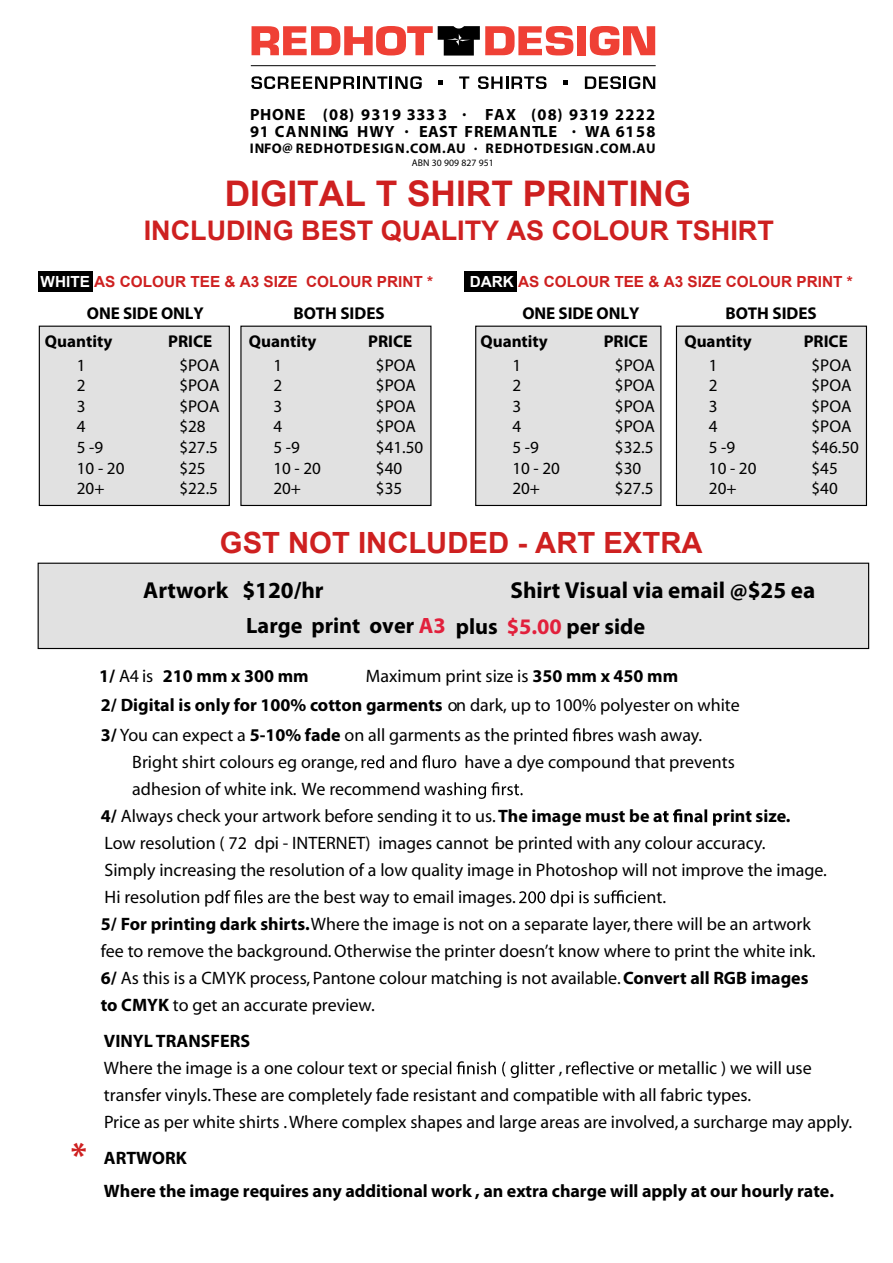
<style>
.page{position:relative;width:893px;height:1263px;background:#fff}
.page>*{position:absolute;margin:0;border:0;box-sizing:border-box;transform-origin:0 0}
.t1{font:700 35.25px "Arial";color:#ce2020}
.t2{font:700 35.25px "Myriad Pro";color:#ce2020}
.t3{font:700 29.25px "Arial";color:#ce2020}
.t4{font:700 27px "Arial";color:#ce2020}
.t5{font:700 23.1px "Myriad Pro";color:#000}
.t6{font:700 22.2px "Myriad Pro";color:#000}
.t7{font:18px/27px "Myriad";color:#000}
.t8{font:700 18px/32.8px "Myriad Pro";color:#000}
.t9{font:17.1px "Myriad";color:#000}
.t10{font:700 17.1px "Myriad Pro";color:#000}
.t11{font:700 16.35px/16.8px "Myriad";letter-spacing:.065em;color:#000}
.t12{font:700 15.3px "Arial";color:#ce2020}
.t13{font:700 13.95px "Myriad";letter-spacing:.055em;color:#000}
.t14{font:9.75px "Myriad";letter-spacing:.01em;color:#000}
.s1{color:#fff}
.s2{color:#e2203c}
.s3{font-family:"Myriad";font-weight:400}
.s4{font-family:"Myriad Pro";font-weight:700}
</style>
<div class="page">
<div style="left:38px;top:272px;width:55px;height:20px;background:#000"></div>
<div style="left:464px;top:272px;width:53px;height:20px;background:#000"></div>
<div style="left:38px;top:563px;width:831px;height:86px;background:#e1e1e1;border:1px solid #000"></div>
<div style="left:39px;top:326px;width:191px;height:180px;background:#e1e1e1;border:1px solid #000"></div>
<div style="left:241px;top:326px;width:190px;height:179px;background:#e1e1e1"></div>
<div style="left:240px;top:326px;width:191px;height:180px;border:1px solid #000"></div>
<div style="left:676px;top:326px;width:191px;height:180px;background:#e1e1e1;border:1px solid #000"></div>
<svg style="left:550px;top:728px;width:41px;height:13px"></svg>
<svg style="left:367px;top:755px;width:73px;height:13px"></svg>
<svg style="left:438px;top:782px;width:85px;height:17px"></svg>
<svg style="left:663px;top:809px;width:59px;height:17px"></svg>
<svg style="left:215px;top:890px;width:60px;height:13px"></svg>
<svg style="left:519px;top:890px;width:127px;height:17px"></svg>
<svg style="left:419px;top:1061px;width:115px;height:17px"></svg>
<svg style="left:572px;top:1061px;width:26px;height:13px"></svg>
<div style="left:475px;top:326px;width:186px;height:180px;background:#e1e1e1;border:1px solid #000"></div>
<div style="left:577px;top:26px;width:9px;height:29px;background:#ef4035"></div>
<svg style="left:590px;top:26px;width:65px;height:29px"></svg>
<svg style="left:251px;top:76px;width:171px;height:13px"></svg>
<svg style="left:439px;top:80px;width:4px;height:5px"></svg>
<svg style="left:459px;top:76px;width:10px;height:13px"></svg>
<svg style="left:478px;top:76px;width:69px;height:13px"></svg>
<svg style="left:563px;top:80px;width:5px;height:5px"></svg>
<svg style="left:585px;top:76px;width:70px;height:13px"></svg>
<hr style="left:251px;top:65px;width:405px;height:1px;background:#010101">
<svg style="left:252px;top:26px;width:322px;height:30px"></svg>
<p class="t11" style="left:250px;top:107px;width:407px">PHONE (08) 9319 3333 . FAX (08) 9319 2222<br>91 CANNING HWY . EAST FREMANTLE . WA 6158</p>
<p class="t13" style="left:250px;top:141px;width:407px">INFO@ REDHOTDESIGN.COM.AU . REDHOTDESIGN.COM.AU</p>
<p class="t14" style="left:412px;top:158px;width:84px">ABN 30 909 827 951</p>
<h1 class="t1" style="left:225px;top:170px;width:468px">DIGITAL T SHIRT PRINTING</h1>
<h3 class="t4" style="left:144px;top:213px;width:632px">INCLUDING BEST QUALITY AS COLOUR TSHIRT</h3>
<p class="t12" style="left:41px;top:271px;width:394px"><span class="s1">WHITE</span> AS COLOUR TEE &amp; A3 SIZE COLOUR PRINT *</p>
<p class="t12" style="left:470px;top:271px;width:385px"><span class="s1">DARK</span> AS COLOUR TEE &amp; A3 SIZE COLOUR PRINT *</p>
<p class="t10" style="left:87px;top:302px;width:119px">ONE SIDE ONLY</p>
<p class="t10" style="left:293px;top:302px;width:93px">BOTH SIDES</p>
<p class="t10" style="left:522px;top:302px;width:119px">ONE SIDE ONLY</p>
<p class="t10" style="left:725px;top:302px;width:93px">BOTH SIDES</p>
<p class="t10" style="left:45px;top:330px;width:69px">Quantity</p>
<p class="t10" style="left:168px;top:330px;width:46px">PRICE</p>
<p class="t10" style="left:249px;top:330px;width:69px">Quantity</p>
<p class="t10" style="left:368px;top:330px;width:46px">PRICE</p>
<p class="t10" style="left:480px;top:330px;width:69px">Quantity</p>
<p class="t10" style="left:604px;top:330px;width:46px">PRICE</p>
<p class="t10" style="left:684px;top:330px;width:69px">Quantity</p>
<p class="t10" style="left:804px;top:330px;width:46px">PRICE</p>
<p class="t9" style="left:77px;top:357px;width:10px">1</p>
<p class="t9" style="left:179px;top:357px;width:42px">$POA</p>
<p class="t9" style="left:77px;top:377px;width:10px">2</p>
<p class="t9" style="left:179px;top:377px;width:42px">$POA</p>
<p class="t9" style="left:77px;top:398px;width:10px">3</p>
<p class="t9" style="left:179px;top:398px;width:42px">$POA</p>
<p class="t9" style="left:77px;top:418px;width:10px">4</p>
<p class="t9" style="left:179px;top:418px;width:28px">$28</p>
<p class="t9" style="left:77px;top:439px;width:28px">5 -9</p>
<p class="t9" style="left:179px;top:439px;width:40px">$27.5</p>
<p class="t9" style="left:77px;top:459px;width:49px">10 - 20</p>
<p class="t9" style="left:179px;top:459px;width:28px">$25</p>
<p class="t9" style="left:77px;top:480px;width:29px">20+</p>
<p class="t9" style="left:179px;top:480px;width:40px">$22.5</p>
<p class="t9" style="left:273px;top:357px;width:10px">1</p>
<p class="t9" style="left:376px;top:357px;width:42px">$POA</p>
<p class="t9" style="left:273px;top:377px;width:10px">2</p>
<p class="t9" style="left:376px;top:377px;width:42px">$POA</p>
<p class="t9" style="left:273px;top:398px;width:10px">3</p>
<p class="t9" style="left:376px;top:398px;width:42px">$POA</p>
<p class="t9" style="left:273px;top:418px;width:10px">4</p>
<p class="t9" style="left:376px;top:418px;width:42px">$POA</p>
<p class="t9" style="left:273px;top:439px;width:28px">5 -9</p>
<p class="t9" style="left:376px;top:439px;width:49px">$41.50</p>
<p class="t9" style="left:273px;top:459px;width:49px">10 - 20</p>
<p class="t9" style="left:376px;top:459px;width:28px">$40</p>
<p class="t9" style="left:273px;top:480px;width:29px">20+</p>
<p class="t9" style="left:376px;top:480px;width:28px">$35</p>
<p class="t9" style="left:512px;top:357px;width:10px">1</p>
<p class="t9" style="left:615px;top:357px;width:42px">$POA</p>
<p class="t9" style="left:512px;top:377px;width:10px">2</p>
<p class="t9" style="left:615px;top:377px;width:42px">$POA</p>
<p class="t9" style="left:512px;top:398px;width:10px">3</p>
<p class="t9" style="left:615px;top:398px;width:42px">$POA</p>
<p class="t9" style="left:512px;top:418px;width:10px">4</p>
<p class="t9" style="left:615px;top:418px;width:42px">$POA</p>
<p class="t9" style="left:512px;top:439px;width:28px">5 -9</p>
<p class="t9" style="left:615px;top:439px;width:40px">$32.5</p>
<p class="t9" style="left:512px;top:459px;width:49px">10 - 20</p>
<p class="t9" style="left:615px;top:459px;width:28px">$30</p>
<p class="t9" style="left:512px;top:480px;width:29px">20+</p>
<p class="t9" style="left:615px;top:480px;width:40px">$27.5</p>
<p class="t9" style="left:709px;top:357px;width:10px">1</p>
<p class="t9" style="left:811px;top:357px;width:42px">$POA</p>
<p class="t9" style="left:709px;top:377px;width:10px">2</p>
<p class="t9" style="left:811px;top:377px;width:42px">$POA</p>
<p class="t9" style="left:709px;top:398px;width:10px">3</p>
<p class="t9" style="left:811px;top:398px;width:42px">$POA</p>
<p class="t9" style="left:709px;top:418px;width:10px">4</p>
<p class="t9" style="left:811px;top:418px;width:42px">$POA</p>
<p class="t9" style="left:709px;top:439px;width:28px">5 -9</p>
<p class="t9" style="left:811px;top:439px;width:49px">$46.50</p>
<p class="t9" style="left:709px;top:459px;width:49px">10 - 20</p>
<p class="t9" style="left:811px;top:459px;width:28px">$45</p>
<p class="t9" style="left:709px;top:480px;width:29px">20+</p>
<p class="t9" style="left:811px;top:480px;width:28px">$40</p>
<h2 class="t3" style="left:220px;top:523px;width:484px">GST NOT INCLUDED - ART EXTRA</h2>
<p class="t5" style="left:143px;top:575px;width:182px">Artwork $120/hr</p>
<p class="t5" style="left:511px;top:575px;width:306px">Shirt Visual via email @$25 ea</p>
<p class="t6" style="left:246px;top:611px;width:201px">Large print over <span class="s2">A3</span></p>
<p class="t6" style="left:456px;top:612px;width:191px">plus <span class="s2">$5.00</span> per side</p>
<p class="t8" style="left:99px;top:659px;width:211px">1/ <span class="s3">A4 is</span> 210 mm x 300 mm</p>
<p class="t7" style="left:366px;top:663px;width:314px">Maximum print size is <span class="s4">350 mm x 450 mm</span></p>
<p class="t8" style="left:101px;top:688px;width:641px">2/ Digital is only for 100% cotton garments <span class="s3">on dark, up to 100% polyester on white</span></p>
<p class="t7" style="left:101px;top:722px;width:450px"><span class="s4">3/</span> You can expect a <span class="s4">5-10% fade</span> on all garments as the print</p>
<p class="t7" style="left:592px;top:722px;width:112px">res wash away.</p>
<p class="t7" style="left:132px;top:749px;width:236px">Bright shirt colours eg orange,r</p>
<p class="t7" style="left:441px;top:749px;width:295px">ro have a dye compound that prevents</p>
<p class="t7" style="left:101px;top:776px;width:563px;text-indent:32px">adhesion of white ink. We recommend w<br><span class="s4">4/</span> Always check your artwork before sending it to us.<span class="s4">The image must be a</span></p>
<p class="t8" style="left:723px;top:799px;width:69px">rint size.</p>
<p class="t7" style="left:105px;top:830px;width:724px">Low resolution ( 72 dpi - INTERNET) images cannot be printed with any colour accuracy.<br>Simply increasing the resolution of a low quality image in Photoshop will not improve the image.<br>Hi resolution p</p>
<p class="t7" style="left:276px;top:884px;width:241px">re the best way to email images.</p>
<p class="t7" style="left:101px;top:884px;width:716px;text-indent:546px">nt.<br><span class="s4">5/ For printing dark shirts.</span>Where the image is not on a separate layer, there will be an artwork fee to remove the background.Otherwise the printer doesn’t know where to print the white ink.<br><span class="s4">6/</span> As this is a CMYK process, Pantone colour matching is not available.<span class="s4">Convert all RGB images to CMYK</span> to get an accurate preview.</p>
<p class="t8" style="left:104px;top:1024px;width:148px">VINYL TRANSFERS</p>
<p class="t7" style="left:104px;top:1055px;width:316px">Where the image is a one colour text or sp</p>
<p class="t7" style="left:534px;top:1055px;width:38px">ter ,r</p>
<p class="t7" style="left:599px;top:1055px;width:215px">ctive or metallic ) we will use</p>
<h1 class="t2" style="left:71px;top:1132px;width:18px">*</h1>
<p class="t7" style="left:104px;top:1082px;width:750px">transfer vinyls.These are completely fade resistant and compatible with all fabric types.<br>Price as per white shirts .Where complex shapes and large areas are involved, a surcharge may apply.</p>
<p class="t8" style="left:104px;top:1141px;width:732px">ARTWORK<br>Where the image requires any additional work , an extra charge will apply at our hourly rate.</p>
</div>
